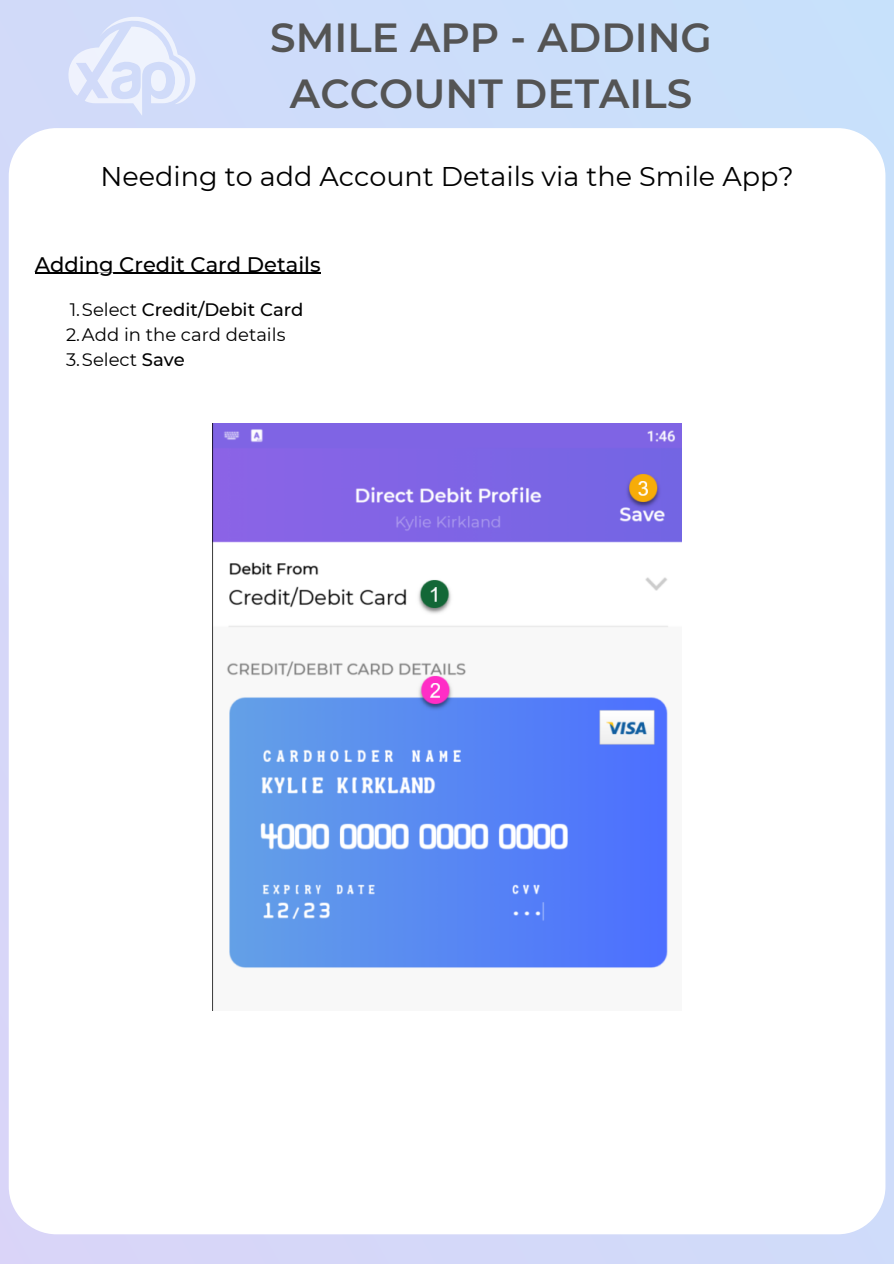
<style>
.page{position:relative;width:894px;height:1264px;background:#fff}
.page>*{position:absolute;margin:0;border:0;box-sizing:border-box;transform-origin:0 0}
.t1{font:600 40.5px/56.2px "Montserrat";color:#545454;text-align:center}
.t2{font:27px "Montserrat";color:#000}
.t3{font:500 21px "Montserrat";color:#000}
.t4{font:18px "Montserrat";color:#000}
.t5{font:500 18px "Montserrat";color:#000}
.s1{font-weight:400}
.s2{font-weight:500}
</style>
<div class="page">
<div style="left:0;top:0;width:893px;height:1263px;background:#cdddfa"></div>
<div style="left:9px;top:128px;width:876px;height:1106px;background:#fff;border-radius:48px"></div>
<svg style="left:68px;top:17px;width:128px;height:98px"></svg>
<img style="left:212px;top:423px;width:469px;height:587px">
<hr style="left:35px;top:273px;width:285px;height:1px;background:#000">
<p class="t1" style="left:270px;top:9px;width:443px">SMILE APP - ADDING<br>ACCOUNT DETAILS</p>
<p class="t2" style="left:101px;top:160px;width:694px">Needing to add Account Details via the Smile App?</p>
<p class="t3" style="left:35px;top:251px;width:287px">Adding Credit Card Details</p>
<p class="t5" style="left:70px;top:298px;width:235px"><span class="s1">1.Select</span> Credit/Debit Card</p>
<p class="t4" style="left:66px;top:323px;width:221px">2.Add in the card details</p>
<p class="t4" style="left:66px;top:348px;width:120px">3.Select <span class="s2">Save</span></p>
</div>
